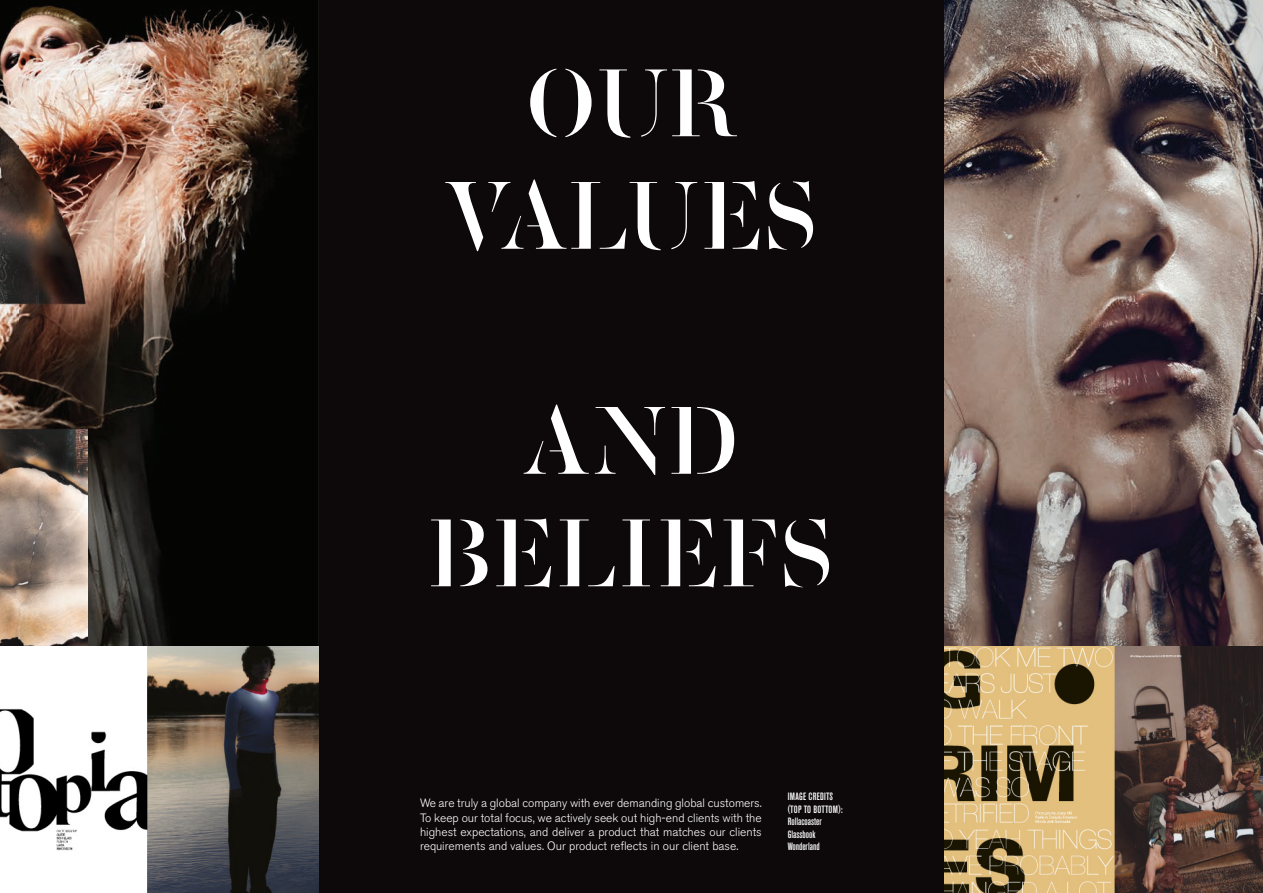
<style>
.page{position:relative;width:1263px;height:893px;background:#0d080a}
.page>*{position:absolute;margin:0;border:0;box-sizing:border-box;transform-origin:0 0}
.t1{font:93.75px/112.5px "Q Stencil";letter-spacing:.03em;color:#fff;text-align:center}
.t2{font:300 12px/14.4px "Akzidenz Grotesk BE";color:#fff;text-align:justify}
.t3{font:500 condensed 10.5px/12.6px "Akzidenz Grotesk BE";color:#fff}
</style>
<div class="page">
<img style="left:8px;top:0;width:311px;height:646px">
<img style="left:0;top:26px;width:88px;height:620px">
<img style="left:944px;top:0;width:319px;height:646px">
<img style="left:0;top:646px;width:319px;height:247px">
<img style="left:944px;top:646px;width:319px;height:247px">
<h1 class="t1" style="left:445px;top:46px;width:374px">OUR<br>VALUES</h1>
<h1 class="t1" style="left:429px;top:383px;width:406px">AND<br>BELIEFS</h1>
<p class="t2" style="left:420px;top:796px;width:343px">We are truly a global company with ever demanding global customers.<br>To keep our total focus, we actively seek out high-end clients with the highest expectations, and deliver a product that matches our clients requirements and values. Our product reflects in our client base.</p>
<p class="t3" style="left:788px;top:790px;width:56px">IMAGE CREDITS (TOP TO BOTTOM):<br>Rollacoaster<br>Glassbook<br>Wonderland</p>
</div>
